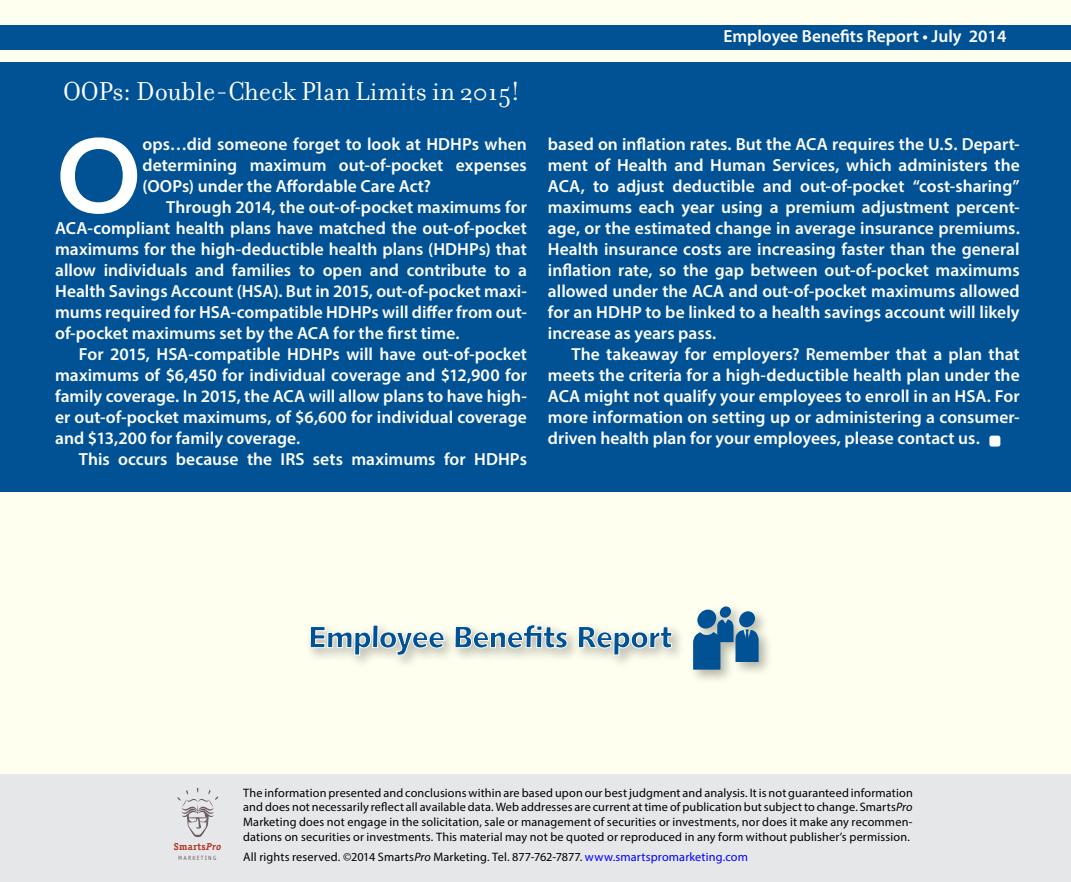
<style>
.page{position:relative;width:1071px;height:882px;background:#fff}
.page>*{position:absolute;margin:0;border:0;box-sizing:border-box;transform-origin:0 0}
.t1{font:107.1px "Humanist 531 BT Bold A";color:#fff}
.t2{font:28px "Filosofia";color:#fff}
.t3{font:600 17.5px/21px "Myriad Pro";color:#fff;text-align:justify}
.t4{font:12.25px/14.7px "Myriad Pro";letter-spacing:.01em;color:#000;text-align:justify}
.t5{font:700 9.97px "Officina Serif";letter-spacing:.03em;color:#b13427}
.t6{font:6.12px "Officina Sans";letter-spacing:.2em;color:#6c5c65}
.s1{font-style:italic}
.s2{color:#00f}
</style>
<div class="page">
<div style="left:1px;top:1px;width:1070px;height:881px;background:#fffff0"></div>
<div style="left:0;top:25px;width:1071px;height:24px;background:#005295"></div>
<div style="left:0;top:775px;width:1071px;height:107px;background:#e6e7e8"></div>
<svg style="left:178px;top:788px;width:40px;height:49px"></svg>
<div style="left:0;top:63px;width:1071px;height:429px;background:#005295"></div>
<div style="left:305px;top:620px;width:381px;height:50px;background:#000;opacity:.3"></div>
<svg style="left:309px;top:624px;width:364px;height:32px"></svg>
<div style="left:688px;top:602px;width:85px;height:82px;background:#000;opacity:.3"></div>
<div style="left:697px;top:609px;width:19px;height:20px;background:#005295;border-radius:50%"></div>
<div style="left:720px;top:606px;width:11px;height:12px;background:#005295;border-radius:50%"></div>
<div style="left:739px;top:611px;width:16px;height:17px;background:#005295;border-radius:50%"></div>
<svg style="left:693px;top:619px;width:66px;height:51px;background:#4b80a8"></svg>
<div style="left:989px;top:436px;width:11px;height:11px;background:#fff;border-radius:2px"></div>
<h2 class="t2" style="left:63px;top:76px;width:458px">OOPs: Double-Check Plan Limits in 2015!</h2>
<h1 class="t1" style="left:55px;top:109px;width:89px">O</h1>
<p class="t3" style="left:143px;top:133px;width:386px">ops…did someone forget to look at HDHPs when determining maximum out-of-pocket expenses (OOPs) under the Affordable Care Act?</p>
<p class="t3" style="left:55px;top:196px;width:473px;text-indent:111px">Through 2014, the out-of-pocket maximums for ACA-compliant health plans have matched the out-of-pocket maximums for the high-deductible health plans (HDHPs) that allow individuals and families to open and contribute to a Health Savings Account (HSA). But in 2015, out-of-pocket maxi&shy;mums required for HSA-compatible HDHPs will differ from out&shy;of-pocket maximums set by the ACA for the first time.</p>
<p class="t3" style="left:55px;top:343px;width:473px;text-indent:24px">For 2015, HSA-compatible HDHPs will have out-of-pocket maximums of $6,450 for individual coverage and $12,900 for family coverage. In 2015, the ACA will allow plans to have high&shy;er out-of-pocket maximums, of $6,600 for individual coverage and $13,200 for family coverage.</p>
<p class="t3" style="left:79px;top:448px;width:450px">This occurs because the IRS sets maximums for HDHPs</p>
<p class="t3" style="left:723px;top:25px;width:285px">Employee Benefits Report • July 2014</p>
<p class="t3" style="left:548px;top:133px;width:473px">based on inflation rates. But the ACA requires the U.S. Depart&shy;ment of Health and Human Services, which administers the ACA, to adjust deductible and out-of-pocket “cost-sharing” maximums each year using a premium adjustment percent&shy;age, or the estimated change in average insurance premiums.<br>Health insurance costs are increasing faster than the general inflation rate, so the gap between out-of-pocket maximums allowed under the ACA and out-of-pocket maximums allowed for an HDHP to be linked to a health savings account will likely increase as years pass.</p>
<p class="t3" style="left:548px;top:343px;width:473px;text-indent:24px">The takeaway for employers? Remember that a plan that meets the criteria for a high-deductible health plan under the ACA might not qualify your employees to enroll in an HSA. For more information on setting up or administering a consumer&shy;driven health plan for your employees, please contact us.</p>
<p class="t5" style="left:174px;top:841px;width:49px">Smarts<span class="s1">Pro</span></p>
<p class="t6" style="left:178px;top:854px;width:40px">MARKETING</p>
<p class="t4" style="left:243px;top:785px;width:671px">The information presented and conclusions within are based upon our best judgment and analysis. It is not guaranteed information and does not necessarily reflect all available data. Web addresses are current at time of publication but subject to change. Smarts<span class="s1">Pro </span>Marketing does not engage in the solicitation, sale or management of securities or investments, nor does it make any recommen&shy;dations on securities or investments. This material may not be quoted or reproduced in any form without publisher’s permission.</p>
<p class="t4" style="left:243px;top:849px;width:506px">All rights reserved. ©2014 Smarts<span class="s1">Pro</span> Marketing. Tel. 877-762-7877. <span class="s2">www.smartspromarketing.com</span></p>
</div>
